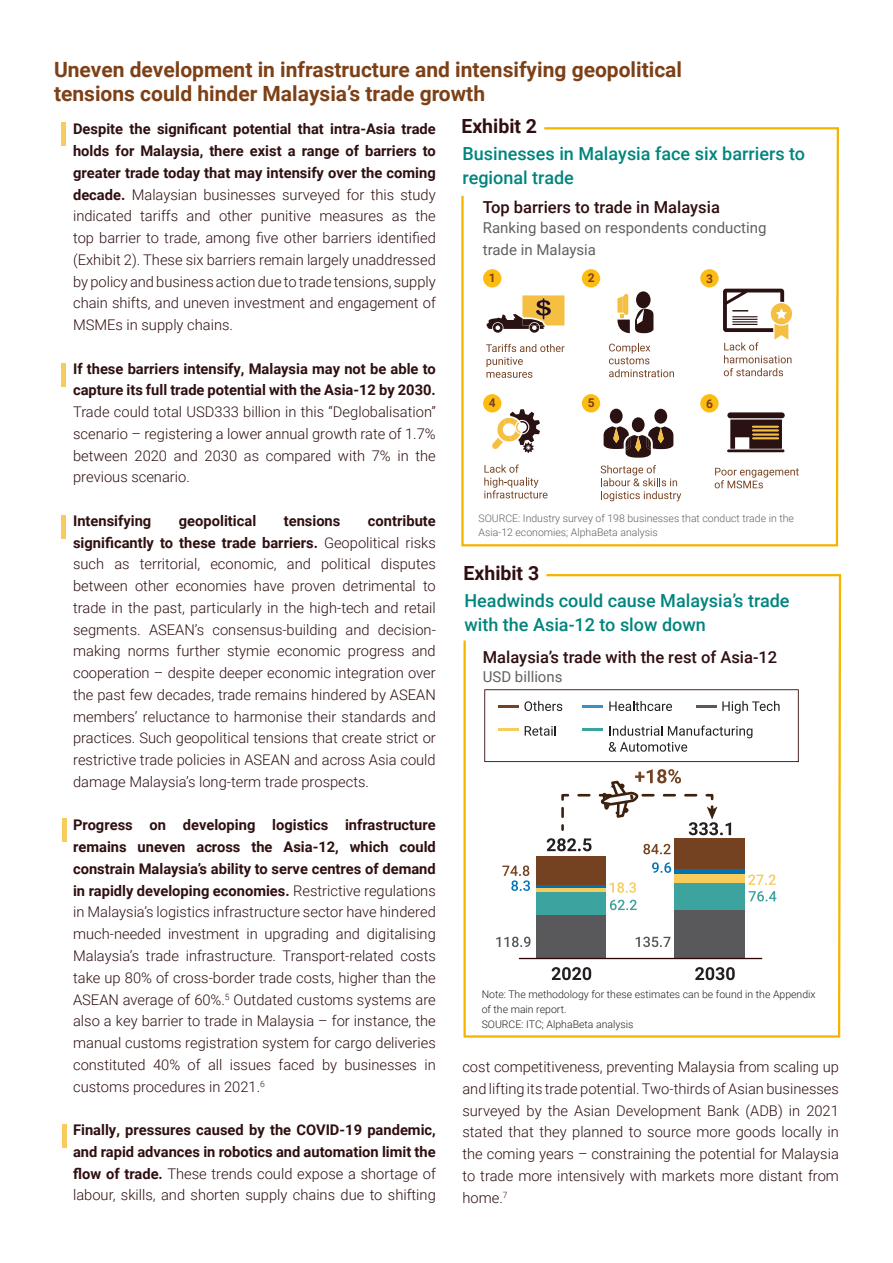
<style>
.page{position:relative;width:893px;height:1263px;background:#fff}
.page>*{position:absolute;margin:0;border:0;box-sizing:border-box;transform-origin:0 0}
.Sub_sub_tittle{font:700 21px/24px "Roboto";color:#7d4017}
.Sub_sub_tittle-2{font:700 19.5px "Roboto";color:#310e11}
.Sub_sub_tittle-3{font:500 18px/24px "Roboto";color:#00857d}
.Sub_sub_tittle-4{font:500 16.5px "Roboto";color:#310e11}
.Sub_sub_tittle-5{font:15px/21.6px "Roboto";color:#616161}
.t1{font:300 14.7px/21.8px "Roboto";color:#2f0f10;text-align:justify}
.t2{font:700 14.7px/21.8px "Roboto";color:#2f0f10;text-align:justify}
.Sub_sub_tittle-6{font:700 12px "Roboto";color:#7d4017}
.t3{font:300 10.5px/15px "Roboto";color:#231f20}
.Sub_sub_tittle-7{font:300 10.5px/13.5px "Roboto";color:#606060}
.s1{font-weight:700}
.s2{font-weight:300}
</style>
<div class="page">
<svg style="left:461px;top:127px;width:378px;height:420px"></svg>
<hr style="left:61px;top:515px;width:4px;height:23px;background:#f7cc5c">
<svg style="left:463px;top:574px;width:379px;height:464px"></svg>
<hr style="left:61px;top:122px;width:4px;height:23px;background:#f7cc5c">
<hr style="left:61px;top:363px;width:4px;height:24px;background:#f7cc5c">
<div style="left:62px;top:819px;width:5px;height:23px;background:#f7cc5c"></div>
<div style="left:62px;top:1125px;width:5px;height:23px;background:#f7cc5c"></div>
<div style="left:536px;top:915px;width:69px;height:43px;background:#59595c"></div>
<div style="left:536px;top:892px;width:69px;height:23px;background:#3da39e"></div>
<svg style="left:536px;top:887px;width:69px;height:5px"></svg>
<hr style="left:536px;top:884px;width:69px;height:3px;background:#0073b5">
<div style="left:536px;top:856px;width:69px;height:28px;background:#754221"></div>
<div style="left:674px;top:907px;width:70px;height:51px;background:#59595c"></div>
<div style="left:674px;top:881px;width:70px;height:28px;background:#3da39e"></div>
<div style="left:674px;top:874px;width:70px;height:9px;background:#f7cc5c"></div>
<hr style="left:674px;top:869px;width:70px;height:4px;background:#0073b5">
<div style="left:674px;top:838px;width:70px;height:31px;background:#754221"></div>
<hr style="left:519px;top:958px;width:243px;height:1px;background:#2e0503">
<svg style="left:552px;top:967px;width:39px;height:13px"></svg>
<svg style="left:695px;top:967px;width:40px;height:13px"></svg>
<svg style="left:652px;top:862px;width:19px;height:11px"></svg>
<svg style="left:748px;top:874px;width:28px;height:11px"></svg>
<svg style="left:749px;top:891px;width:27px;height:10px"></svg>
<svg style="left:636px;top:937px;width:34px;height:10px"></svg>
<svg style="left:502px;top:865px;width:28px;height:26px"></svg>
<svg style="left:610px;top:882px;width:26px;height:11px"></svg>
<svg style="left:610px;top:900px;width:27px;height:10px"></svg>
<svg style="left:496px;top:937px;width:34px;height:10px"></svg>
<svg style="left:547px;top:769px;width:184px;height:85px"></svg>
<div style="left:700px;top:269px;width:19px;height:18px;background:#fdbc12;border-radius:50%"></div>
<div style="left:483px;top:269px;width:18px;height:18px;background:#fdbc12;border-radius:50%"></div>
<div style="left:582px;top:269px;width:18px;height:18px;background:#fdbc12;border-radius:50%"></div>
<div style="left:700px;top:394px;width:19px;height:18px;background:#fdbc12;border-radius:50%"></div>
<div style="left:483px;top:394px;width:18px;height:18px;background:#fdbc12;border-radius:50%"></div>
<div style="left:582px;top:394px;width:18px;height:18px;background:#fdbc12;border-radius:50%"></div>
<svg style="left:484px;top:689px;width:315px;height:73px"></svg>
<hr style="left:498px;top:705px;width:20px;height:3px;background:#754221">
<svg style="left:486px;top:344px;width:78px;height:34px"></svg>
<svg style="left:487px;top:295px;width:77px;height:38px"></svg>
<svg style="left:609px;top:343px;width:65px;height:34px"></svg>
<svg style="left:636px;top:291px;width:15px;height:17px"></svg>
<svg style="left:617px;top:294px;width:36px;height:39px"></svg>
<svg style="left:715px;top:468px;width:84px;height:20px"></svg>
<svg style="left:727px;top:412px;width:58px;height:40px;background:#6b564d"></svg>
<svg style="left:723px;top:289px;width:69px;height:87px"></svg>
<svg style="left:601px;top:465px;width:80px;height:36px"></svg>
<div style="left:654px;top:409px;width:13px;height:15px;background:#2b1212;border-radius:50%"></div>
<div style="left:632px;top:417px;width:13px;height:15px;background:#2b1212;border-radius:50%"></div>
<div style="left:610px;top:409px;width:13px;height:14px;background:#2b1212;border-radius:50%"></div>
<svg style="left:604px;top:426px;width:69px;height:32px"></svg>
<svg style="left:484px;top:464px;width:63px;height:34px"></svg>
<svg style="left:491px;top:409px;width:49px;height:44px"></svg>
<p class="Sub_sub_tittle" style="left:54px;top:56px;width:630px">Uneven development in infrastructure and intensifying geopolitical tensions could hinder Malaysia’s trade growth</p>
<p class="t1" style="left:73px;top:118px;width:364px"><span class="s1">Despite the significant potential that intra-Asia trade holds for Malaysia, there exist a range of barriers to greater trade today that may intensify over the coming decade.</span> Malaysian businesses surveyed for this study indicated tariffs and other punitive measures as the top barrier to trade, among five other barriers identified (Exhibit 2). These six barriers remain largely unaddressed by policy and business action due to trade tensions, supply chain shifts, and uneven investment and engagement of MSMEs in supply chains.</p>
<p class="t1" style="left:73px;top:357px;width:364px"><span class="s1">If these barriers intensify, Malaysia may not be able to capture its full trade potential with the Asia-12 by 2030.<br></span>Trade could total USD333 billion in this “Deglobalisation” scenario – registering a lower annual growth rate of 1.7% between 2020 and 2030 as compared with 7% in the previous scenario.</p>
<p class="t2" style="left:73px;top:509px;width:80px">Intensifying</p>
<p class="t2" style="left:179px;top:509px;width:79px">geopolitical</p>
<p class="t2" style="left:284px;top:509px;width:58px">tensions</p>
<p class="t1" style="left:73px;top:509px;width:364px;text-indent:295px"><span class="s1">contribute significantly to these trade barriers.</span> Geopolitical risks such as territorial, economic, and political disputes between other economies have proven detrimental to trade in the past, particularly in the high-tech and retail segments. ASEAN’s consensus-building and decision&shy;making norms further stymie economic progress and cooperation – despite deeper economic integration over the past few decades, trade remains hindered by ASEAN members’ reluctance to harmonise their standards and practices. Such geopolitical tensions that create strict or restrictive trade policies in ASEAN and across Asia could damage Malaysia’s long-term trade prospects.</p>
<p class="t1" style="left:73px;top:814px;width:364px"><span class="s1">Progress on developing logistics infrastructure remains uneven across the Asia-12, which could constrain Malaysia’s ability to serve centres of demand in rapidly developing economies.</span> Restrictive regulations in Malaysia’s logistics infrastructure sector have hindered much-needed investment in upgrading and digitalising Malaysia’s trade infrastructure. Transport-related costs take up 80% of cross-border trade costs, higher than the ASEAN average of 60%.<sup>5</sup> Outdated customs systems are also a key barrier to trade in Malaysia – for instance, the manual customs registration system for cargo deliveries constituted 40% of all issues faced by businesses in customs procedures in 2021.<sup>6</sup></p>
<p class="t2" style="left:73px;top:1118px;width:364px">Finally, pressures caused by the COVID-19 pandemic, and rapid advances in robotics and automation limit the flow of trade. <span class="s2">These trends could expose a shortage of labour, skills, and shorten supply chains due to shifting</span></p>
<p class="Sub_sub_tittle-2" style="left:461px;top:113px;width:77px">Exhibit 2</p>
<p class="Sub_sub_tittle-3" style="left:462px;top:141px;width:344px">Businesses in Malaysia face six barriers to regional trade</p>
<p class="Sub_sub_tittle-4" style="left:483px;top:195px;width:239px">Top barriers to trade in Malaysia</p>
<p class="Sub_sub_tittle-5" style="left:483px;top:216px;width:285px">Ranking based on respondents conducting trade in Malaysia</p>
<p class="Sub_sub_tittle-6" style="left:489px;top:270px;width:8px">1</p>
<p class="Sub_sub_tittle-6" style="left:588px;top:269px;width:8px">2</p>
<p class="Sub_sub_tittle-6" style="left:706px;top:270px;width:8px">3</p>
<p class="Sub_sub_tittle-6" style="left:489px;top:395px;width:8px">4</p>
<p class="Sub_sub_tittle-6" style="left:588px;top:394px;width:8px">5</p>
<p class="Sub_sub_tittle-6" style="left:706px;top:395px;width:8px">6</p>
<p class="Sub_sub_tittle-7" style="left:478px;top:511px;width:317px">SOURCE: Industry survey of 198 businesses that conduct trade in the<br>Asia-12 economies; AlphaBeta analysis</p>
<p class="Sub_sub_tittle-2" style="left:463px;top:559px;width:77px">Exhibit 3</p>
<p class="Sub_sub_tittle-3" style="left:465px;top:587px;width:327px">Headwinds could cause Malaysia’s trade with the Asia-12 to slow down</p>
<p class="Sub_sub_tittle-4" style="left:483px;top:646px;width:296px">Malaysia’s trade with the rest of Asia-12</p>
<p class="Sub_sub_tittle-5" style="left:483px;top:666px;width:81px">USD billions</p>
<p class="t3" style="left:482px;top:987px;width:335px">Note: The methodology for these estimates can be found in the Appendix of the main report.</p>
<p class="t3" style="left:482px;top:1017px;width:153px">SOURCE: ITC; AlphaBeta analysis</p>
<p class="t1" style="left:462px;top:1055px;width:378px">cost competitiveness, preventing Malaysia from scaling up and lifting its trade potential. Two-thirds of Asian businesses surveyed by the Asian Development Bank (ADB) in 2021 stated that they planned to source more goods locally in the coming years – constraining the potential for Malaysia to trade more intensively with markets more distant from home.<sup>7</sup></p>
</div>
